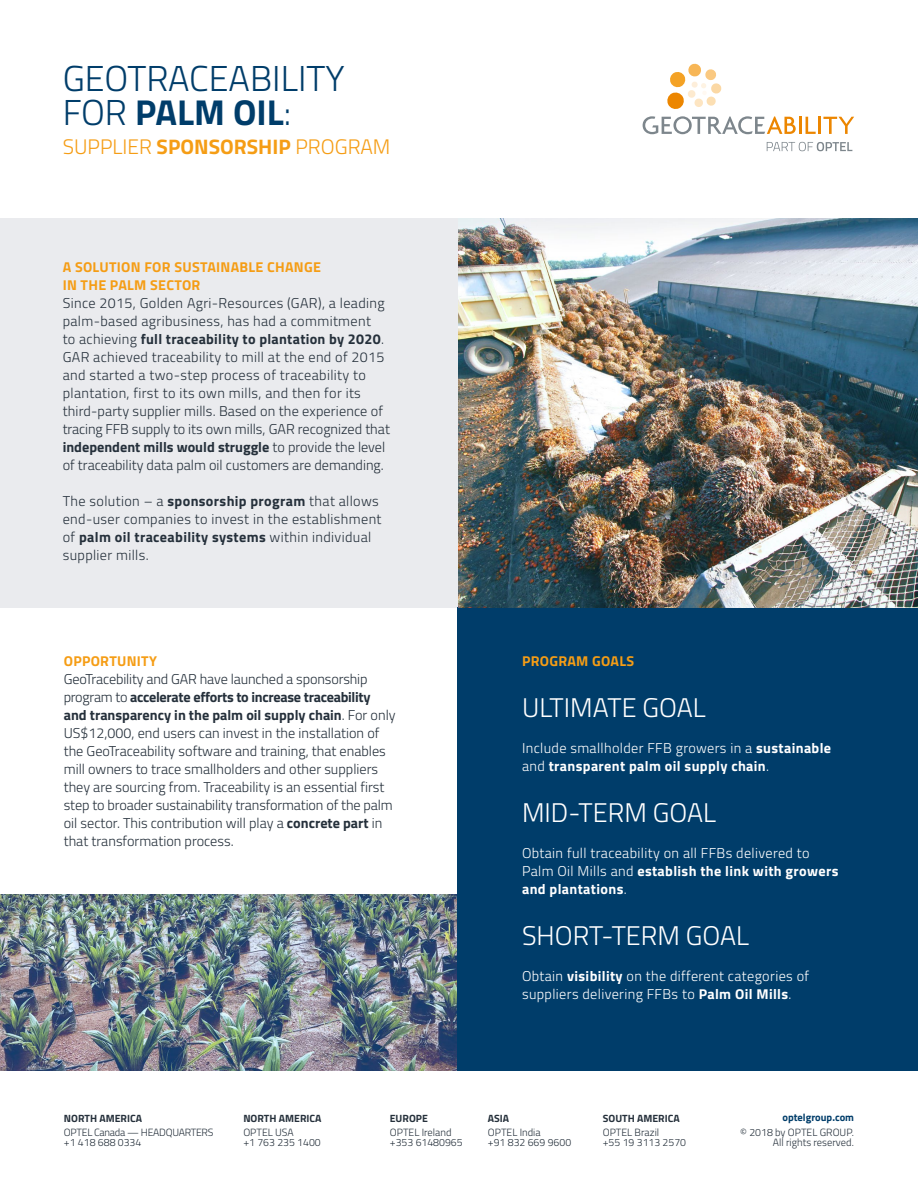
<style>
.page{position:relative;width:918px;height:1188px;background:#fff}
.page>*{position:absolute;margin:0;border:0;box-sizing:border-box;transform-origin:0 0}
.t1{font:300 36px/34.5px "Titillium";color:#003d6a}
.t2{font:300 27px "Titillium";color:#fff}
.t3{font:300 21px "Titillium";color:#f59d15}
.t4{font:300 14.25px/18px "Titillium";letter-spacing:.025em;color:#25303b}
.t5{font:300 14.25px/18px "Titillium";color:#25303b}
.t6{font:300 14.25px/18px "Titillium";letter-spacing:.025em;color:#fff}
.t7{font:700 14.25px/18px "Titillium";letter-spacing:.025em;color:#fff}
.t8{font:700 14.25px/18px "Titillium";letter-spacing:.02em;color:#f59d15}
.t9{font:300 10.5px/10.5px "Titillium";color:#25303b}
.t10{font:700 10.5px "Titillium";color:#25303b}
.t11{font:300 10.5px/10.5px "Titillium";letter-spacing:-.025em;color:#25303b}
.t12{font:700 10.5px "Titillium";color:#003d6a}
.s1{font-weight:700}
.s2{font-weight:300}
</style>
<div class="page">
<hr style="left:799px;top:117px;width:3px;height:17px;background:#ec8600">
<svg style="left:806px;top:117px;width:10px;height:17px"></svg>
<hr style="left:818px;top:117px;width:3px;height:17px;background:#ec8600">
<svg style="left:823px;top:117px;width:31px;height:17px"></svg>
<svg style="left:643px;top:116px;width:153px;height:18px"></svg>
<svg style="left:667px;top:63px;width:55px;height:46px"></svg>
<svg style="left:767px;top:142px;width:85px;height:9px"></svg>
<div style="left:0;top:218px;width:458px;height:390px;background:#eaebee"></div>
<img style="left:0;top:894px;width:458px;height:177px">
<div style="left:458px;top:607px;width:460px;height:464px;background:#003d6a"></div>
<img style="left:458px;top:218px;width:460px;height:390px">
<h1 class="t1" style="left:63px;top:59px;width:283px">GEOTRACEABILITY<br>FOR <span class="s1">PALM OIL</span>:</h1>
<h3 class="t3" style="left:63px;top:131px;width:329px">SUPPLIER <span class="s1">SPONSORSHIP</span> PROGRAM</h3>
<p class="t8" style="left:63px;top:258px;width:260px">A SOLUTION FOR SUSTAINABLE CHANGE<br>IN THE PALM SECTOR</p>
<p class="t4" style="left:63px;top:294px;width:329px">Since 2015, Golden Agri-Resources (GAR), a leading palm-based agribusiness, has had a commitment<br>to achieving <span class="s1">full traceability to plantation by 2020</span>.<br>GAR achieved traceability to mill at the end of 2015 and started a two-step process of traceability to plantation, first to its own mills, and then for its third-party supplier mills. Based on the experience of tracing FFB supply to its own mills, GAR recognized that <span class="s1">independent mills would struggle</span> to provide the level of traceability data palm oil customers are demanding.</p>
<p class="t4" style="left:63px;top:492px;width:320px">The solution – a <span class="s1">sponsorship program</span> that allows end-user companies to invest in the establishment of <span class="s1">palm oil traceability systems</span> within individual supplier mills.</p>
<p class="t8" style="left:64px;top:652px;width:95px">OPPORTUNITY</p>
<p class="t5" style="left:64px;top:670px;width:333px">GeoTracebility and GAR have launched a sponsorship program to <span class="s1">accelerate efforts to increase traceability and transparency in the palm oil supply chain</span>. For only US$12,000, end users can invest in the installation of the GeoTraceability software and training, that enables mill owners to trace smallholders and other suppliers they are sourcing from. Traceability is an essential first step to broader sustainability transformation of the palm oil sector. This contribution will play a <span class="s1">concrete part</span> in that transformation process.</p>
<p class="t8" style="left:522px;top:652px;width:114px">PROGRAM GOALS</p>
<h2 class="t2" style="left:522px;top:688px;width:185px">ULTIMATE GOAL</h2>
<p class="t7" style="left:522px;top:739px;width:311px"><span class="s2">Include smallholder FFB growers in a</span> sustainable <span class="s2">and</span> transparent palm oil supply chain<span class="s2">.</span></p>
<h2 class="t2" style="left:522px;top:793px;width:195px">MID-TERM GOAL</h2>
<p class="t6" style="left:522px;top:844px;width:318px">Obtain full traceability on all FFBs delivered to<br>Palm Oil Mills and <span class="s1">establish the link with growers and plantations</span>.</p>
<h2 class="t2" style="left:522px;top:916px;width:229px">SHORT-TERM GOAL</h2>
<p class="t6" style="left:522px;top:967px;width:289px">Obtain <span class="s1">visibility</span> on the different categories of suppliers delivering FFBs to <span class="s1">Palm Oil Mills</span>.</p>
<p class="t10" style="left:64px;top:1111px;width:80px">NORTH AMERICA</p>
<p class="t11" style="left:64px;top:1127px;width:151px">OPTEL Canada — HEADQUARTERS +1 418 688 0334</p>
<p class="t10" style="left:243px;top:1111px;width:80px">NORTH AMERICA</p>
<p class="t9" style="left:243px;top:1127px;width:79px">OPTEL USA<br>+1 763 235 1400</p>
<p class="t10" style="left:390px;top:1111px;width:40px">EUROPE</p>
<p class="t9" style="left:390px;top:1127px;width:74px">OPTEL Ireland +353 61480965</p>
<p class="t10" style="left:488px;top:1111px;width:23px">ASIA</p>
<p class="t9" style="left:488px;top:1127px;width:85px">OPTEL India<br>+91 832 669 9600</p>
<p class="t10" style="left:603px;top:1111px;width:79px">SOUTH AMERICA</p>
<p class="t9" style="left:603px;top:1127px;width:85px">OPTEL Brazil<br>+55 19 3113 2570</p>
<p class="t12" style="left:782px;top:1110px;width:73px">optelgroup.com</p>
<p class="t9" style="left:740px;top:1126px;width:115px;text-align:right">© 2018 by OPTEL GROUP.<br>All rights reserved.</p>
</div>
